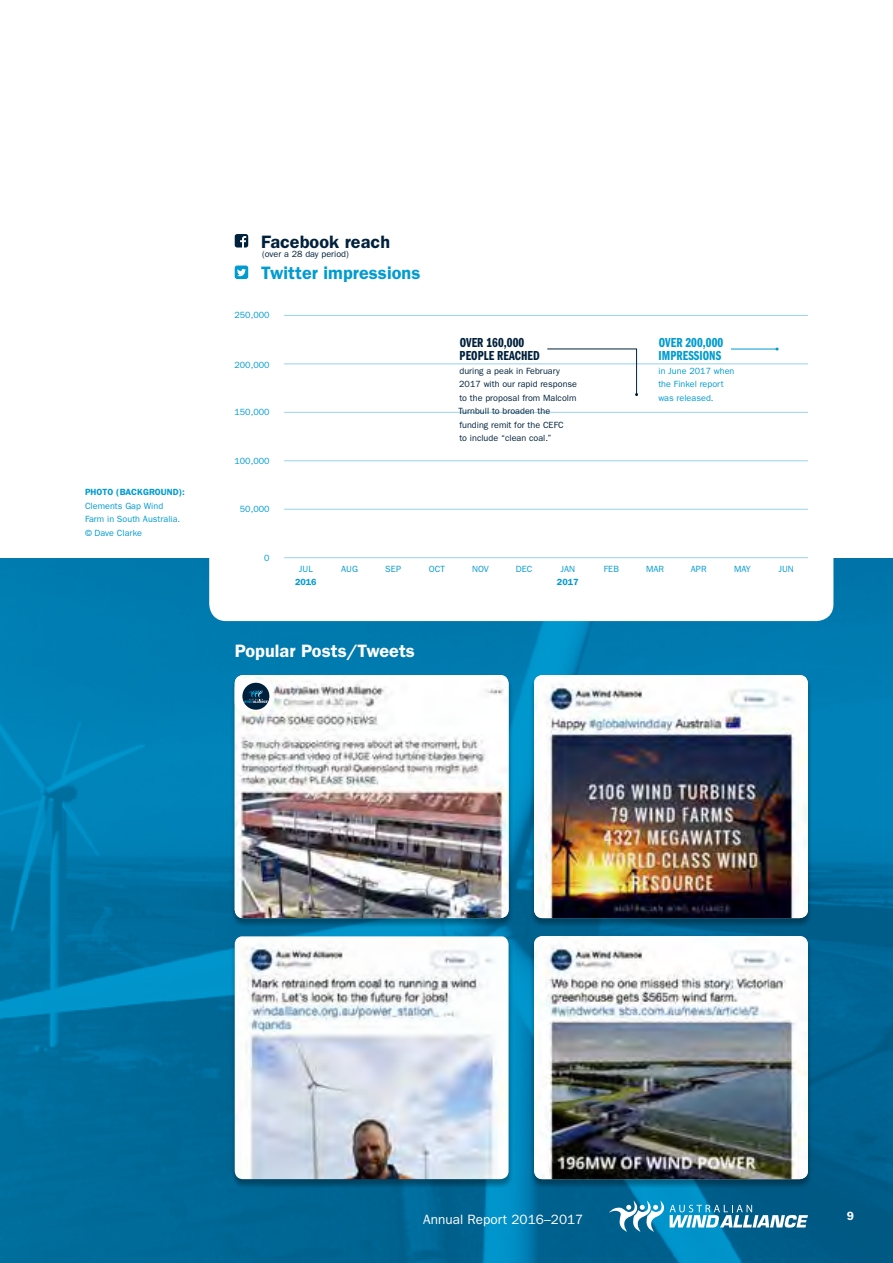
<style>
.page{position:relative;width:893px;height:1263px;background:#fff}
.page>*{position:absolute;margin:0;border:0;box-sizing:border-box;transform-origin:0 0}
.t1{font:600 18px "ITC Franklin Gothic Std";letter-spacing:.005em;color:#fff}
.t2{font:600 18px "ITC Franklin Gothic Std";letter-spacing:.005em;color:#009bd1}
.t3{font:600 18px "ITC Franklin Gothic Std";letter-spacing:.005em;color:#00213c}
.t4{font:13.5px/13.5px "ITC Franklin Gothic Std Dm Cp";letter-spacing:.005em;color:#00213c}
.t5{font:13.5px/13.5px "ITC Franklin Gothic Std Dm Cp";letter-spacing:.005em;color:#009bd1}
.t6{font:13.5px "ITC Franklin Gothic Std";letter-spacing:.005em;color:#fff}
.t7{font:600 12px "ITC Franklin Gothic Std";color:#fff}
.t8{font:9px/13.5px "ITC Franklin Gothic Std";letter-spacing:.005em;color:#009bd1}
.t9{font:9px/13.5px "ITC Franklin Gothic Std";letter-spacing:.005em;color:#00213c}
.t10{font:600 9px "ITC Franklin Gothic Std";letter-spacing:.005em;color:#009bd1}
</style>
<div class="page">
<img style="left:0;top:558px;width:893px;height:705px">
<svg style="left:209px;top:235px;width:624px;height:386px"></svg>
<div style="left:529px;top:675px;width:283px;height:252px;background:#000;opacity:.33"></div>
<img style="left:534px;top:675px;width:274px;height:243px">
<div style="left:230px;top:675px;width:283px;height:252px;background:#000;opacity:.33"></div>
<img style="left:235px;top:675px;width:274px;height:243px">
<hr style="left:284px;top:557px;width:524px;height:1px;background:#98d3ec">
<hr style="left:284px;top:509px;width:524px;height:1px;background:#98d3ec">
<hr style="left:284px;top:460px;width:524px;height:1px;background:#98d3ec">
<hr style="left:284px;top:412px;width:524px;height:1px;background:#98d3ec">
<hr style="left:284px;top:363px;width:524px;height:1px;background:#98d3ec">
<hr style="left:284px;top:315px;width:524px;height:1px;background:#98d3ec">
<svg style="left:235px;top:234px;width:13px;height:14px"></svg>
<svg style="left:235px;top:266px;width:13px;height:13px"></svg>
<svg style="left:546px;top:348px;width:92px;height:48px"></svg>
<hr style="left:731px;top:349px;width:46px;height:1px;background:#009bd1">
<div style="left:230px;top:936px;width:283px;height:252px;background:#000;opacity:.33"></div>
<img style="left:235px;top:936px;width:274px;height:243px">
<div style="left:529px;top:936px;width:283px;height:252px;background:#000;opacity:.33"></div>
<img style="left:534px;top:936px;width:274px;height:243px">
<div style="left:235px;top:680px;width:38px;height:31px;background:#fff;border-radius:9px"></div>
<div style="left:242px;top:683px;width:27px;height:27px;background:#00213c;border-radius:50%"></div>
<svg style="left:244px;top:690px;width:24px;height:13px"></svg>
<svg style="left:609px;top:1200px;width:199px;height:32px"></svg>
<p class="t10" style="left:85px;top:487px;width:101px">PHOTO (BACKGROUND):</p>
<p class="t8" style="left:85px;top:499px;width:97px">Clements Gap Wind<br>Farm in South Australia. © Dave Clarke</p>
<h1 class="t3" style="left:261px;top:231px;width:130px">Facebook reach</h1>
<p class="t9" style="left:262px;top:247px;width:88px">(over a 28 day period)</p>
<h1 class="t2" style="left:261px;top:262px;width:161px">Twitter impressions</h1>
<p class="t8" style="left:234px;top:308px;width:37px">250,000</p>
<p class="t8" style="left:234px;top:358px;width:37px">200,000</p>
<p class="t8" style="left:234px;top:405px;width:37px">150,000</p>
<p class="t8" style="left:234px;top:454px;width:37px">100,000</p>
<p class="t8" style="left:240px;top:502px;width:31px">50,000</p>
<p class="t8" style="left:264px;top:551px;width:7px">0</p>
<h2 class="t4" style="left:460px;top:335px;width:82px">OVER 160,000<br>PEOPLE REACHED</h2>
<p class="t9" style="left:459px;top:364px;width:120px">during a peak in February<br>2017 with our rapid response to the proposal from Malcolm<br>Turnbull to broaden the funding remit for the CEFC<br>to include “clean coal.”</p>
<h2 class="t5" style="left:659px;top:335px;width:66px">OVER 200,000<br>IMPRESSIONS</h2>
<p class="t8" style="left:658px;top:364px;width:78px">in June 2017 when the Finkel report was released.</p>
<p class="t8" style="left:299px;top:562px;width:15px">JUL</p>
<p class="t8" style="left:341px;top:562px;width:18px">AUG</p>
<p class="t8" style="left:385px;top:562px;width:17px">SEP</p>
<p class="t8" style="left:429px;top:562px;width:18px">OCT</p>
<p class="t8" style="left:472px;top:562px;width:18px">NOV</p>
<p class="t8" style="left:516px;top:562px;width:18px">DEC</p>
<p class="t8" style="left:560px;top:562px;width:16px">JAN</p>
<p class="t8" style="left:604px;top:562px;width:17px">FEB</p>
<p class="t8" style="left:646px;top:562px;width:20px">MAR</p>
<p class="t8" style="left:691px;top:562px;width:17px">APR</p>
<p class="t8" style="left:734px;top:562px;width:18px">MAY</p>
<p class="t8" style="left:778px;top:562px;width:17px">JUN</p>
<p class="t10" style="left:295px;top:577px;width:23px">2016</p>
<p class="t10" style="left:557px;top:577px;width:23px">2017</p>
<h1 class="t1" style="left:235px;top:640px;width:182px">Popular Posts/Tweets</h1>
<h2 class="t6" style="left:423px;top:1212px;width:162px">Annual Report 2016–2017</h2>
<h3 class="t7" style="left:847px;top:1208px;width:9px">9</h3>
</div>
